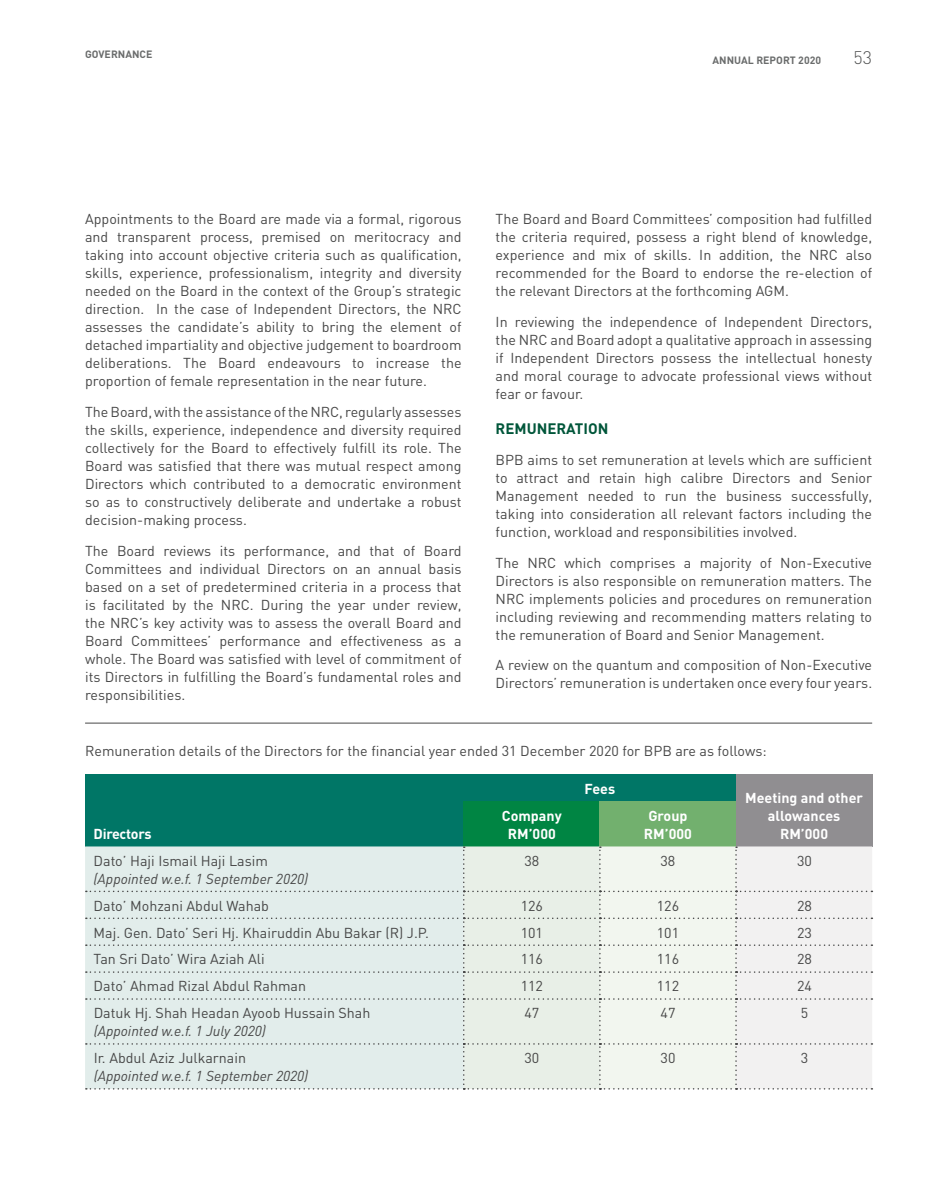
<style>
.page{position:relative;width:936px;height:1191px;background:#fff}
.page>*{position:absolute;margin:0;border:0;box-sizing:border-box;transform-origin:0 0}
.t1{font:300 18px "DIN";color:#535454}
.t2{font:700 15px "DIN";color:#00563a}
.t3{font:14.25px/18px "DIN";color:#474747;text-align:justify}
.t4{font:italic 14.25px "DIN";color:#474747}
.t5{font:700 14.25px/18px "DIN";color:#fff;text-align:center}
.t6{font:700 14.25px "DIN";letter-spacing:-.02em;color:#fff}
.t7{font:700 10.5px "DIN";color:#6a6c6c}
</style>
<div class="page">
<div style="left:85px;top:774px;width:378px;height:72px;background:#007666"></div>
<div style="left:463px;top:774px;width:273px;height:27px;background:#007666"></div>
<div style="left:736px;top:774px;width:136px;height:72px;background:#908e91"></div>
<div style="left:463px;top:801px;width:137px;height:45px;background:#008543"></div>
<div style="left:600px;top:801px;width:136px;height:45px;background:#72b06e"></div>
<svg style="left:86px;top:846px;width:786px;height:243px"></svg>
<hr style="left:85px;top:722px;width:787px;height:1px;background:#474747">
<p class="t7" style="left:85px;top:48px;width:69px">GOVERNANCE</p>
<p class="t7" style="left:712px;top:53px;width:110px">ANNUAL REPORT 2020</p>
<p class="t1" style="left:853px;top:46px;width:20px">53</p>
<p class="t3" style="left:85px;top:210px;width:378px">Appointments to the Board are made via a formal, rigorous and transparent process, premised on meritocracy and taking into account objective criteria such as qualification, skills, experience, professionalism, integrity and diversity needed on the Board in the context of the Group’s strategic direction. In the case of Independent Directors, the NRC assesses the candidate’s ability to bring the element of detached impartiality and objective judgement to boardroom deliberations. The Board endeavours to increase the proportion of female representation in the near future.</p>
<p class="t3" style="left:85px;top:403px;width:378px">The Board, with the assistance of the NRC, regularly assesses the skills, experience, independence and diversity required collectively for the Board to effectively fulfill its role. The Board was satisfied that there was mutual respect among Directors which contributed to a democratic environment so as to constructively deliberate and undertake a robust decision-making process.</p>
<p class="t3" style="left:85px;top:541px;width:378px">The Board reviews its performance, and that of Board Committees and individual Directors on an annual basis based on a set of predetermined criteria in a process that is facilitated by the NRC. During the year under review, the NRC’s key activity was to assess the overall Board and Board Committees’ performance and effectiveness as a whole. The Board was satisfied with level of commitment of its Directors in fulfilling the Board’s fundamental roles and responsibilities.</p>
<p class="t3" style="left:495px;top:210px;width:378px">The Board and Board Committees’ composition had fulfilled the criteria required, possess a right blend of knowledge, experience and mix of skills. In addition, the NRC also recommended for the Board to endorse the re-election of the relevant Directors at the forthcoming AGM.</p>
<p class="t3" style="left:495px;top:312px;width:378px">In reviewing the independence of Independent Directors, the NRC and Board adopt a qualitative approach in assessing if Independent Directors possess the intellectual honesty and moral courage to advocate professional views without fear or favour.</p>
<p class="t2" style="left:495px;top:419px;width:114px">REMUNERATION</p>
<p class="t3" style="left:495px;top:450px;width:378px">BPB aims to set remuneration at levels which are sufficient to attract and retain high calibre Directors and Senior Management needed to run the business successfully, taking into consideration all relevant factors including the function, workload and responsibilities involved.</p>
<p class="t3" style="left:495px;top:553px;width:378px">The NRC which comprises a majority of Non-Executive Directors is also responsible on remuneration matters. The NRC implements policies and procedures on remuneration including reviewing and recommending matters relating to the remuneration of Board and Senior Management.</p>
<p class="t3" style="left:495px;top:656px;width:378px">A review on the quantum and composition of Non-Executive<br>Directors’ remuneration is undertaken once every four years.</p>
<p class="t3" style="left:85px;top:741px;width:683px">Remuneration details of the Directors for the financial year ended 31 December 2020 for BPB are as follows:</p>
<p class="t6" style="left:94px;top:824px;width:59px">Directors</p>
<p class="t3" style="left:94px;top:851px;width:176px">Dato’ Haji Ismail Haji Lasim</p>
<p class="t4" style="left:94px;top:869px;width:216px">(Appointed w.e.f. 1 September 2020)</p>
<p class="t5" style="left:584px;top:779px;width:32px">Fees</p>
<p class="t5" style="left:502px;top:806px;width:61px">Company<br>RM’000</p>
<p class="t5" style="left:644px;top:806px;width:49px">Group<br>RM’000</p>
<p class="t5" style="left:745px;top:788px;width:119px">Meeting and other allowances<br>RM’000</p>
<p class="t3" style="left:524px;top:851px;width:16px">38</p>
<p class="t3" style="left:660px;top:851px;width:16px">38</p>
<p class="t3" style="left:797px;top:851px;width:16px">30</p>
<p class="t3" style="left:94px;top:896px;width:177px">Dato’ Mohzani Abdul Wahab</p>
<p class="t3" style="left:520px;top:896px;width:24px">126</p>
<p class="t3" style="left:656px;top:896px;width:24px">126</p>
<p class="t3" style="left:797px;top:896px;width:16px">28</p>
<p class="t3" style="left:94px;top:923px;width:337px">Maj. Gen. Dato’ Seri Hj. Khairuddin Abu Bakar (R) J.P.</p>
<p class="t3" style="left:520px;top:923px;width:24px">101</p>
<p class="t3" style="left:656px;top:923px;width:24px">101</p>
<p class="t3" style="left:797px;top:923px;width:16px">23</p>
<p class="t3" style="left:94px;top:950px;width:172px">Tan Sri Dato’ Wira Aziah Ali</p>
<p class="t3" style="left:520px;top:950px;width:24px">116</p>
<p class="t3" style="left:656px;top:950px;width:24px">116</p>
<p class="t3" style="left:797px;top:950px;width:16px">28</p>
<p class="t3" style="left:94px;top:977px;width:214px">Dato’ Ahmad Rizal Abdul Rahman</p>
<p class="t3" style="left:520px;top:977px;width:24px">112</p>
<p class="t3" style="left:656px;top:977px;width:24px">112</p>
<p class="t3" style="left:797px;top:977px;width:16px">24</p>
<p class="t3" style="left:94px;top:1004px;width:278px">Datuk Hj. Shah Headan Ayoob Hussain Shah</p>
<p class="t4" style="left:94px;top:1022px;width:174px">(Appointed w.e.f. 1 July 2020)</p>
<p class="t3" style="left:524px;top:1004px;width:16px">47</p>
<p class="t3" style="left:660px;top:1004px;width:16px">47</p>
<p class="t3" style="left:800px;top:1004px;width:9px">5</p>
<p class="t3" style="left:94px;top:1048px;width:154px">Ir. Abdul Aziz Julkarnain</p>
<p class="t4" style="left:94px;top:1067px;width:216px">(Appointed w.e.f. 1 September 2020)</p>
<p class="t3" style="left:524px;top:1048px;width:16px">30</p>
<p class="t3" style="left:660px;top:1048px;width:16px">30</p>
<p class="t3" style="left:800px;top:1048px;width:9px">3</p>
</div>
